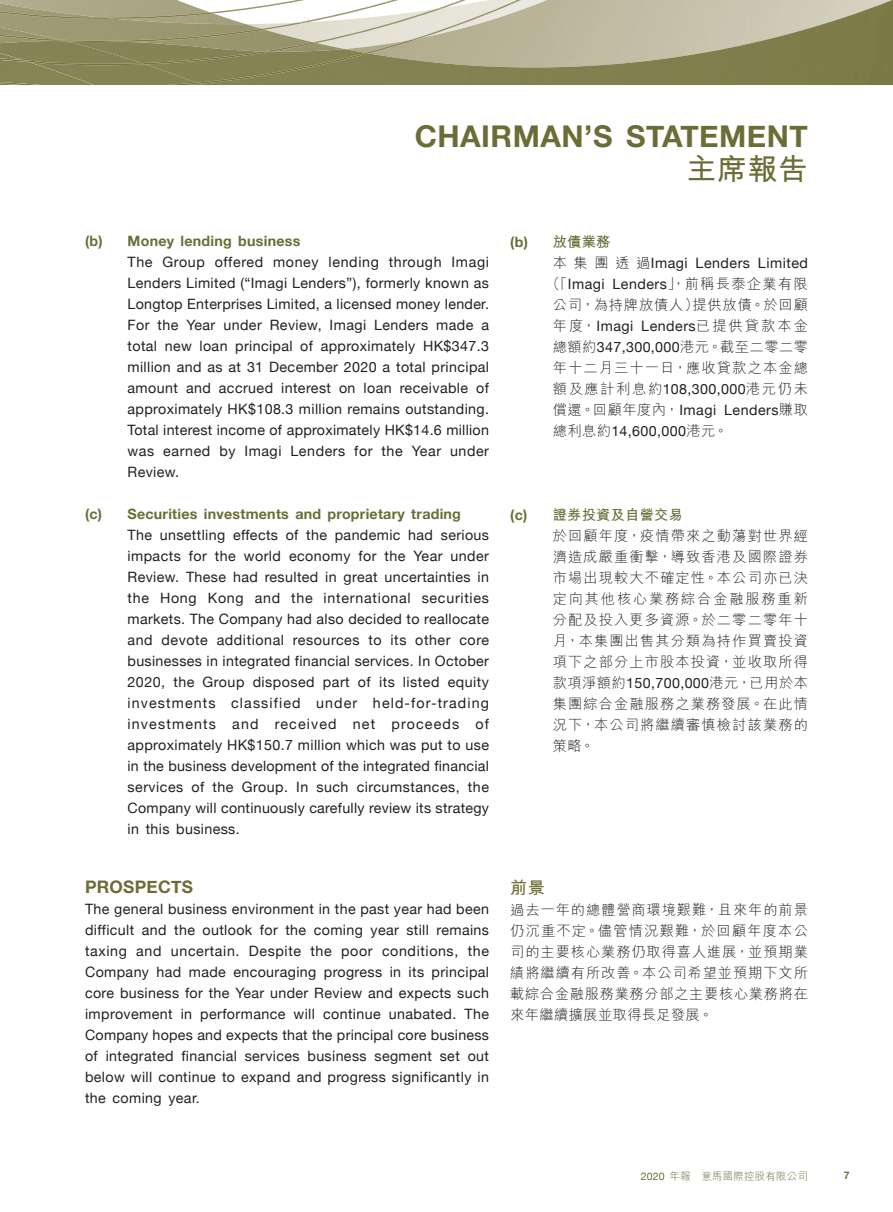
<style>
.page{position:relative;width:893px;height:1212px;background:#fff}
.page>*{position:absolute;margin:0;border:0;box-sizing:border-box;transform-origin:0 0}
.t1{font:700 30px "Helvetica Neue";letter-spacing:.015em;color:#6b6d37}
.t2{font:30px "M Hei HK Bold E Ten B5 H";color:#6b6d37}
.t3{font:700 17.25px "Helvetica Neue";letter-spacing:.015em;color:#6b6d37}
.t4{font:17.25px "M Hei HK Bold E Ten B5 H";color:#6b6d37}
.t5{font:14.25px/21px "Helvetica Neue";letter-spacing:.025em;color:#231f20;text-align:justify}
.t6{font:14.25px/21px "M Hei HK Light E Ten B5 H";letter-spacing:.065em;color:#231f20;text-align:justify}
.t7{font:700 14.25px "Helvetica Neue";letter-spacing:.015em;color:#6b6d37}
.t8{font:14.25px "M Hei HK Bold E Ten B5 H";letter-spacing:.015em;color:#6b6d37}
.t9{font:10.5px "M Hei HK Light E Ten B5 H";letter-spacing:.015em;color:#6b6d37}
.t10{font:700 10.5px "Helvetica Neue";color:#6b6d37}
.s1{font-family:"Helvetica Neue";font-weight:700}
.s2{font-family:"M Hei HK Light E Ten B5 H"}
.s3{font-family:"Helvetica Neue"}
</style>
<div class="page">
<svg style="left:0;top:0;width:893px;height:85px;background:#a7a482"></svg>
<h1 class="t1" style="left:415px;top:117px;width:395px">CHAIRMAN’S STATEMENT</h1>
<h1 class="t2" style="left:686px;top:157px;width:123px">主席報告</h1>
<p class="t7" style="left:85px;top:232px;width:217px">(b) Money lending business</p>
<p class="t5" style="left:128px;top:251px;width:363px">The Group offered money lending through Imagi Lenders Limited (“Imagi Lenders”), formerly known as Longtop Enterprises Limited, a licensed money lender.<br>For the Year under Review, Imagi Lenders made a total new loan principal of approximately HK$347.3 million and as at 31 December 2020 a total principal amount and accrued interest on loan receivable of approximately HK$108.3 million remains outstanding.<br>Total interest income of approximately HK$14.6 million was earned by Imagi Lenders for the Year under Review.</p>
<p class="t7" style="left:85px;top:505px;width:377px">(c) Securities investments and proprietary trading</p>
<p class="t5" style="left:128px;top:524px;width:363px">The unsettling effects of the pandemic had serious impacts for the world economy for the Year under Review. These had resulted in great uncertainties in the Hong Kong and the international securities markets. The Company had also decided to reallocate and devote additional resources to its other core businesses in integrated financial services. In October 2020, the Group disposed part of its listed equity investments classified under held-for-trading investments and received net proceeds of approximately HK$150.7 million which was put to use in the business development of the integrated financial services of the Group. In such circumstances, the Company will continuously carefully review its strategy in this business.</p>
<p class="t3" style="left:85px;top:876px;width:110px">PROSPECTS</p>
<p class="t5" style="left:85px;top:898px;width:405px">The general business environment in the past year had been difficult and the outlook for the coming year still remains taxing and uncertain. Despite the poor conditions, the Company had made encouraging progress in its principal core business for the Year under Review and expects such improvement in performance will continue unabated. The Company hopes and expects that the principal core business of integrated financial services business segment set out below will continue to expand and progress significantly in the coming year.</p>
<p class="t8" style="left:510px;top:236px;width:102px"><span class="s1">(b)</span> 放債業務</p>
<p class="t5" style="left:553px;top:252px;width:257px"><span class="s2">本集團透過</span>Imagi Lenders Limited</p>
<p class="t6" style="left:546px;top:275px;width:264px;text-align:center">（「<span class="s3">Imagi Lenders</span>」，前稱長泰企業有限公司，為持牌放債人）提供放債。於回顧</p>
<p class="t5" style="left:553px;top:315px;width:257px"><span class="s2">年度，</span>Imagi Lenders<span class="s2">已提供貸款本金</span></p>
<p class="t6" style="left:553px;top:338px;width:257px">總額約<span class="s3">347,300,000</span>港元。截至二零二零年十二月三十一日，應收貸款之本金總額及應計利息約<span class="s3">108,300,000</span>港元仍未</p>
<p class="t5" style="left:553px;top:399px;width:257px"><span class="s2">償還。回顧年度內，</span>Imagi Lenders<span class="s2">賺取總利息約</span>14,600,000<span class="s2">港元。</span></p>
<p class="t8" style="left:510px;top:509px;width:174px"><span class="s1">(c)</span> 證券投資及自營交易</p>
<p class="t6" style="left:553px;top:527px;width:257px">於回顧年度，疫情帶來之動蕩對世界經濟造成嚴重衝擊，導致香港及國際證券市場出現較大不確定性。本公司亦已決定向其他核心業務綜合金融服務重新分配及投入更多資源。於二零二零年十月，本集團出售其分類為持作買賣投資項下之部分上市股本投資，並收取所得款項淨額約<span class="s3">150,700,000</span>港元，已用於本集團綜合金融服務之業務發展。在此情況下，本公司將繼續審慎檢討該業務的策略。</p>
<p class="t4" style="left:510px;top:881px;width:36px">前景</p>
<p class="t6" style="left:510px;top:901px;width:299px">過去一年的總體營商環境艱難，且來年的前景仍沉重不定。儘管情況艱難，於回顧年度本公司的主要核心業務仍取得喜人進展，並預期業績將繼續有所改善。本公司希望並預期下文所載綜合金融服務業務分部之主要核心業務將在來年繼續擴展並取得長足發展。</p>
<p class="t9" style="left:641px;top:1172px;width:169px"><span class="s3">2020</span> 年報 意馬國際控股有限公司</p>
<p class="t10" style="left:844px;top:1169px;width:7px">7</p>
</div>
